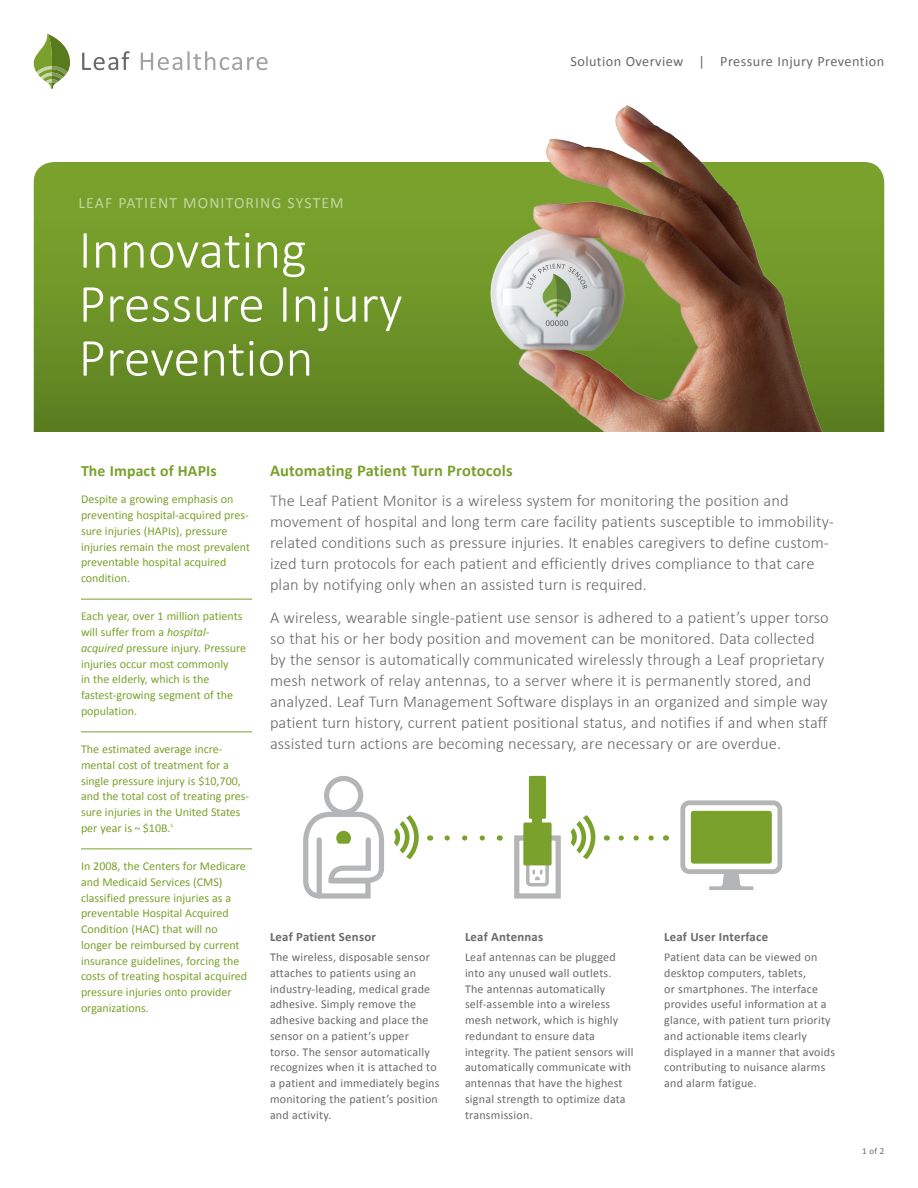
<style>
.page{position:relative;width:918px;height:1188px;background:#fff}
.page>*{position:absolute;margin:0;border:0;box-sizing:border-box;transform-origin:0 0}
.Green_Box_Headline{font:300 54px/54px "Calibri";color:#fff}
.Main_Text{font:300 16.5px/21px "Calibri";letter-spacing:.005em;color:#69696c}
.Main_Subhead{font:700 16.5px "Calibri";letter-spacing:.01em;color:#79a12c}
.Green_Box_Eyebrow{font:15.75px "Calibri";letter-spacing:.07em;color:#c3d5a1}
.Sidebar_Subhead{font:700 15.75px "Calibri";letter-spacing:.01em;color:#79a12c}
.Page_Eyebrow_Right{font:14.25px "Calibri";letter-spacing:.03em;color:#69696c}
.Caption_Subhead{font:700 12.75px "Calibri";letter-spacing:.02em;color:#69696c}
.Caption_Text{font:12px/15.8px "Calibri";letter-spacing:.02em;color:#69696c}
.Sidebar_Text_-_Hairl{font:12px/15.8px "Calibri";color:#79a12c}
.Sidebar_Text{font:12px/15.8px "Calibri";color:#79a12c}
.Page_Number{font:9px "Calibri";color:#69696c}
.Sidebar_Text_-_Hairl-2{font:5.4px "Calibri";color:#79a12c}
.s1{font-style:italic}
</style>
<div class="page">
<svg style="left:34px;top:162px;width:850px;height:270px;background:#6d9427"></svg>
<svg style="left:141px;top:51px;width:127px;height:19px"></svg>
<svg style="left:82px;top:51px;width:48px;height:19px"></svg>
<svg style="left:34px;top:34px;width:36px;height:55px"></svg>
<img style="left:406px;top:105px;width:442px;height:327px">
<hr style="left:81px;top:599px;width:171px;height:1px;background:#79a12c">
<hr style="left:81px;top:731px;width:171px;height:1px;background:#79a12c">
<hr style="left:81px;top:848px;width:171px;height:1px;background:#79a12c">
<div style="left:680px;top:800px;width:102px;height:74px;border:5px solid #b4b5b6;border-radius:7px"></div>
<svg style="left:709px;top:872px;width:44px;height:18px"></svg>
<div style="left:691px;top:811px;width:81px;height:53px;background:#79a12c;border-radius:3px"></div>
<div style="left:514px;top:835px;width:47px;height:64px;background:#fff;border:5px solid #b4b5b6"></div>
<div style="left:526px;top:852px;width:23px;height:34px;border:3px solid #b4b5b6;border-radius:3px"></div>
<svg style="left:533px;top:870px;width:9px;height:10px"></svg>
<div style="left:529px;top:776px;width:17px;height:43px;background:#79a12c;border-radius:2px"></div>
<div style="left:533px;top:815px;width:9px;height:11px;background:#79a12c"></div>
<div style="left:523px;top:823px;width:29px;height:42px;background:#79a12c;border-radius:2px"></div>
<svg style="left:394px;top:815px;width:25px;height:44px"></svg>
<svg style="left:447px;top:835px;width:38px;height:6px"></svg>
<svg style="left:571px;top:815px;width:24px;height:44px"></svg>
<svg style="left:621px;top:835px;width:33px;height:6px"></svg>
<div style="left:324px;top:776px;width:39px;height:39px;border:5px solid #b4b5b6;border-radius:50%"></div>
<svg style="left:303px;top:809px;width:81px;height:90px"></svg>
<p class="Green_Box_Eyebrow" style="left:79px;top:192px;width:267px">LEAF PATIENT MONITORING SYSTEM</p>
<p class="Green_Box_Headline" style="left:79px;top:220px;width:326px">Innovating<br>Pressure Injury<br>Prevention</p>
<p class="Page_Eyebrow_Right" style="left:570px;top:52px;width:315px">Solution Overview | Pressure Injury Prevention</p>
<p class="Sidebar_Subhead" style="left:81px;top:460px;width:137px">The Impact of HAPIs</p>
<p class="Sidebar_Text" style="left:81px;top:492px;width:171px">Despite a growing emphasis on preventing hospital-acquired pres&shy;sure injuries (HAPIs), pressure injuries remain the most prevalent preventable hospital acquired condition.</p>
<p class="Sidebar_Text_-_Hairl" style="left:81px;top:609px;width:167px">Each year, over 1 million patients will suffer from a <span class="s1">hospital&shy;acquired</span> pressure injury. Pressure injuries occur most commonly<br>in the elderly, which is the fastest-growing segment of the population.</p>
<p class="Sidebar_Text_-_Hairl" style="left:81px;top:741px;width:170px">The estimated average incre&shy;mental cost of treatment for a single pressure injury is $10,700, and the total cost of treating pres&shy;sure injuries in the United States per year is ~ $10B.</p>
<p class="Sidebar_Text_-_Hairl-2" style="left:171px;top:822px;width:4px">1</p>
<p class="Sidebar_Text_-_Hairl" style="left:81px;top:858px;width:168px">In 2008, the Centers for Medicare and Medicaid Services (CMS) classified pressure injuries as a preventable Hospital Acquired<br>Condition (HAC) that will no longer be reimbursed by current insurance guidelines, forcing the costs of treating hospital acquired pressure injuries onto provider organizations.</p>
<p class="Main_Subhead" style="left:270px;top:460px;width:244px">Automating Patient Turn Protocols</p>
<p class="Main_Text" style="left:270px;top:489px;width:565px">The Leaf Patient Monitor is a wireless system for monitoring the position and movement of hospital and long term care facility patients susceptible to immobility&shy;related conditions such as pressure injuries. It enables caregivers to define custom&shy;ized turn protocols for each patient and efficiently drives compliance to that care plan by notifying only when an assisted turn is required.</p>
<p class="Main_Text" style="left:270px;top:606px;width:560px">A wireless, wearable single-patient use sensor is adhered to a patient’s upper torso so that his or her body position and movement can be monitored. Data collected by the sensor is automatically communicated wirelessly through a Leaf proprietary mesh network of relay antennas, to a server where it is permanently stored, and analyzed. Leaf Turn Management Software displays in an organized and simple way patient turn history, current patient positional status, and notifies if and when staff assisted turn actions are becoming necessary, are necessary or are overdue.</p>
<p class="Caption_Subhead" style="left:270px;top:929px;width:108px">Leaf Patient Sensor</p>
<p class="Caption_Text" style="left:270px;top:949px;width:171px">The wireless, disposable sensor attaches to patients using an industry-leading, medical grade adhesive. Simply remove the adhesive backing and place the sensor on a patient’s upper torso. The sensor automatically recognizes when it is attached to a patient and immediately begins monitoring the patient’s position and activity.</p>
<p class="Caption_Subhead" style="left:465px;top:929px;width:80px">Leaf Antennas</p>
<p class="Caption_Text" style="left:465px;top:949px;width:170px">Leaf antennas can be plugged into any unused wall outlets.<br>The antennas automatically self-assemble into a wireless mesh network, which is highly redundant to ensure data integrity. The patient sensors will automatically communicate with antennas that have the highest signal strength to optimize data transmission.</p>
<p class="Caption_Subhead" style="left:664px;top:929px;width:105px">Leaf User Interface</p>
<p class="Caption_Text" style="left:664px;top:949px;width:172px">Patient data can be viewed on desktop computers, tablets,<br>or smartphones. The interface provides useful information at a glance, with patient turn priority and actionable items clearly displayed in a manner that avoids contributing to nuisance alarms and alarm fatigue.</p>
<p class="Page_Number" style="left:862px;top:1146px;width:23px">1 of 2</p>
</div>
